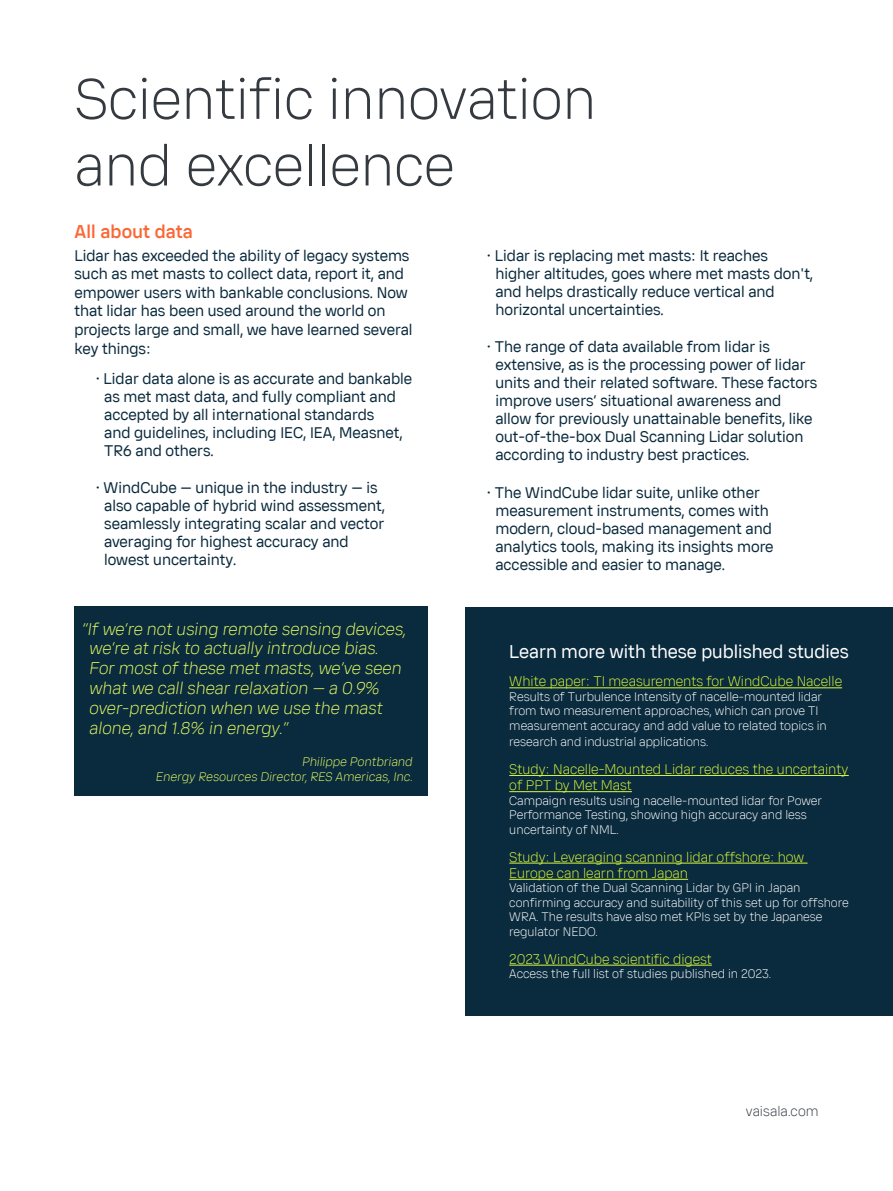
<style>
.page{position:relative;width:893px;height:1191px;background:#fff}
.page>*{position:absolute;margin:0;border:0;box-sizing:border-box;transform-origin:0 0}
.Headline_H3{font:300 55.5px/66.6px "Vaisala Sans Beta 01";color:#343a40}
.t1{font:18px "Vaisala Sans Beta 01";color:#fff}
.Subheading_2_-_not_aligned_to_grid{font:500 18px "Vaisala Sans Beta 01";letter-spacing:.01em;color:#fb6735}
.Quote_-_Fusion_Yellow{font:300 16.5px/19.8px "Vaisala Sans Beta 01";color:#e2fa61}
.Body_Bullets{font:15px/18px "Vaisala Sans Beta 01";color:#0a2a3d}
.Body{font:15px/18.6px "Vaisala Sans Beta 01";color:#0a2a3d}
.bodytext_grey{font:300 13.5px/16.2px "Vaisala Sans Beta 01";color:#dbf93a}
.t2{font:300 13.5px "Vaisala Sans Beta 01";color:#343a40}
.bodytext_grey-2{font:300 12px/14.4px "Vaisala Sans Beta 01";color:#fff}
.Quote_-_Position_-_Fusion_Yellow{font:300 12px/14.4px "Vaisala Sans Beta 01";color:#e2fa61;text-align:right}
</style>
<div class="page">
<div style="left:466px;top:607px;width:427px;height:408px;background:#0a2a3d"></div>
<div style="left:74px;top:606px;width:353px;height:189px;background:#0a2a3d"></div>
<hr style="left:509px;top:687px;width:333px;height:1px;background:#dbf93a">
<hr style="left:509px;top:775px;width:340px;height:1px;background:#dbf93a">
<hr style="left:509px;top:791px;width:123px;height:1px;background:#dbf93a">
<hr style="left:509px;top:862px;width:298px;height:1px;background:#dbf93a">
<hr style="left:509px;top:879px;width:179px;height:1px;background:#dbf93a">
<hr style="left:509px;top:964px;width:203px;height:1px;background:#dbf93a">
<p class="Headline_H3" style="left:74px;top:65px;width:523px">Scientific innovation and excellence</p>
<p class="Subheading_2_-_not_aligned_to_grid" style="left:74px;top:220px;width:120px">All about data</p>
<p class="Body" style="left:74px;top:246px;width:340px">Lidar has exceeded the ability of legacy systems such as met masts to collect data, report it, and empower users with bankable conclusions. Now that lidar has been used around the world on projects large and small, we have learned several key things:</p>
<p class="Body_Bullets" style="left:104px;top:369px;width:310px;text-indent:-9px">• Lidar data alone is as accurate and bankable as met mast data, and fully compliant and accepted by all international standards<br>and guidelines, including IEC, IEA, Measnet, TR6 and others.</p>
<p class="Body_Bullets" style="left:104px;top:478px;width:282px;text-indent:-9px">• WindCube — unique in the industry — is also capable of hybrid wind assessment, seamlessly integrating scalar and vector averaging for highest accuracy and lowest uncertainty.</p>
<p class="Body_Bullets" style="left:495px;top:246px;width:319px;text-indent:-9px">• Lidar is replacing met masts: It reaches higher altitudes, goes where met masts don't, and helps drastically reduce vertical and horizontal uncertainties.</p>
<p class="Body_Bullets" style="left:495px;top:338px;width:323px;text-indent:-9px">• The range of data available from lidar is extensive, as is the processing power of lidar units and their related software. These factors improve users’ situational awareness and allow for previously unattainable benefits, like out-of-the-box Dual Scanning Lidar solution according to industry best practices.</p>
<p class="Body_Bullets" style="left:495px;top:483px;width:280px;text-indent:-9px">• The WindCube lidar suite, unlike other measurement instruments, comes with modern, cloud-based management and analytics tools, making its insights more accessible and easier to manage.</p>
<p class="Quote_-_Fusion_Yellow" style="left:89px;top:618px;width:321px;text-indent:-8px">“If we’re not using remote sensing devices, we’re at risk to actually introduce bias.<br>For most of these met masts, we’ve seen what we call shear relaxation — a 0.9% over-prediction when we use the mast alone, and 1.8% in energy.”</p>
<p class="Quote_-_Position_-_Fusion_Yellow" style="left:156px;top:754px;width:260px">Philippe Pontbriand<br>Energy Resources Director, RES Americas, Inc.</p>
<h2 class="t1" style="left:509px;top:641px;width:341px">Learn more with these published studies</h2>
<p class="bodytext_grey" style="left:509px;top:673px;width:334px">White paper: TI measurements for WindCube Nacelle</p>
<p class="bodytext_grey-2" style="left:509px;top:689px;width:319px">Results of Turbulence Intensity of nacelle-mounted lidar from two measurement approaches, which can prove TI measurement accuracy and add value to related topics in</p>
<p class="bodytext_grey-2" style="left:509px;top:734px;width:201px">research and industrial applications.</p>
<p class="bodytext_grey" style="left:509px;top:761px;width:340px">Study: Nacelle-Mounted Lidar reduces the uncertainty of PPT by Met Mast</p>
<p class="bodytext_grey-2" style="left:509px;top:793px;width:314px">Campaign results using nacelle-mounted lidar for Power<br>Performance Testing, showing high accuracy and less uncertainty of NML.</p>
<p class="bodytext_grey" style="left:509px;top:848px;width:296px">Study: Leveraging scanning lidar offshore: how<br>Europe can learn from Japan</p>
<p class="bodytext_grey-2" style="left:509px;top:880px;width:341px">Validation of the Dual Scanning Lidar by GPI in Japan confirming accuracy and suitability of this set up for offshore WRA. The results have also met KPIs set by the Japanese regulator NEDO.</p>
<p class="bodytext_grey" style="left:509px;top:950px;width:204px">2023 WindCube scientific digest</p>
<p class="bodytext_grey-2" style="left:509px;top:966px;width:263px">Access the full list of studies published in 2023.</p>
<p class="t2" style="left:746px;top:1103px;width:74px">vaisala.com</p>
</div>
